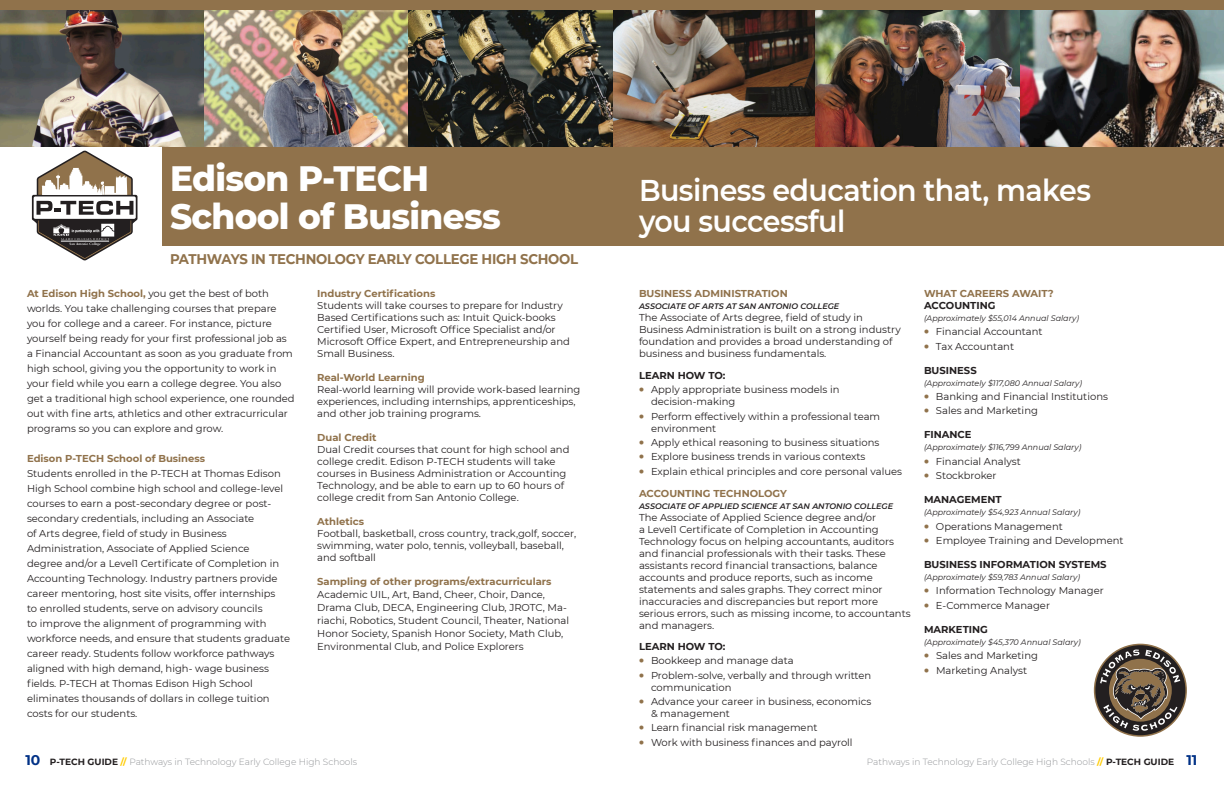
<style>
.page{position:relative;width:1224px;height:792px;background:#fff}
.page>*{position:absolute;margin:0;border:0;box-sizing:border-box;transform-origin:0 0}
.t1{font:800 36px "Montserrat";letter-spacing:-.02em;color:#fff;scale:.95 1}
.t2{font:600 30px "Montserrat";letter-spacing:-.02em;color:#fff;scale:.95 1}
.t3{font:700 14px "Montserrat";letter-spacing:-.02em;color:#90724b;scale:.95 1}
.t4{font:10px/15px "Montserrat";color:#231f20}
.t5{font:700 10px "Montserrat";color:#90724b}
.t6{font:700 10px "Montserrat";color:#231f20}
.t7{font:300 9px "Montserrat";color:#939598}
.t8{font:italic 8px "Montserrat";color:#231f20}
.t9{font:italic 600 8px "Montserrat";color:#231f20}
.s1{font-weight:700;color:#90724b}
.s2{font-weight:900;font-size:12px;color:#90724b}
.s3{font-weight:700;font-size:14px;color:#003186}
.s4{font-weight:700;color:#231f20}
.s5{font-weight:700;color:#fc0}
</style>
<div class="page">
<div style="left:162px;top:145px;width:1062px;height:101px;background:#90724b"></div>
<img style="left:0;top:10px;width:1224px;height:136px">
<div style="left:0;top:0;width:1224px;height:10px;background:#90724b"></div>
<svg style="left:1094px;top:644px;width:93px;height:93px"></svg>
<svg style="left:33px;top:150px;width:103px;height:110px"></svg>
<p class="t1" style="left:170px;top:152px;width:274px">Edison P-TECH</p>
<p class="t1" style="left:170px;top:190px;width:350px">School of Business</p>
<p class="t3" style="left:170px;top:249px;width:431px">PATHWAYS IN TECHNOLOGY EARLY COLLEGE HIGH SCHOOL</p>
<p class="t4" style="left:27px;top:285px;width:269px"><span class="s1">At Edison High School,</span> you get the best of both worlds. You take challenging courses that prepare you for college and a career. For instance, picture yourself being ready for your first professional job as a Financial Accountant as soon as you graduate from high school, giving you the opportunity to work in your field while you earn a college degree. You also get a traditional high school experience, one rounded out with fine arts, athletics and other extracurricular programs so you can explore and grow.</p>
<p class="t5" style="left:27px;top:451px;width:180px">Edison P-TECH School of Business</p>
<p class="t4" style="left:27px;top:465px;width:258px">Students enrolled in the P-TECH at Thomas Edison High School combine high school and college-level courses to earn a post-secondary degree or post&shy;secondary credentials, including an Associate</p>
<p class="t4" style="left:27px;top:525px;width:265px">of Arts degree, field of study in Business Administration, Associate of Applied Science<br>degree and/or a Level1 Certificate of Completion in Accounting Technology. Industry partners provide career mentoring, host site visits, offer internships<br>to enrolled students, serve on advisory councils<br>to improve the alignment of programming with workforce needs, and ensure that students graduate career ready. Students follow workforce pathways aligned with high demand, high- wage business fields. P-TECH at Thomas Edison High School eliminates thousands of dollars in college tuition costs for our students.</p>
<p class="t5" style="left:317px;top:286px;width:120px">Industry Certifications</p>
<p class="t4" style="left:317px;top:299px;width:254px;line-height:12px">Students will take courses to prepare for Industry Based Certifications such as: Intuit Quick-books Certified User, Microsoft Office Specialist and/or Microsoft Office Expert, and Entrepreneurship and Small Business.</p>
<p class="t5" style="left:317px;top:370px;width:109px">Real-World Learning</p>
<p class="t4" style="left:317px;top:383px;width:265px;line-height:12px">Real-world learning will provide work-based learning experiences, including internships, apprenticeships, and other job training programs.</p>
<p class="t5" style="left:317px;top:430px;width:61px">Dual Credit</p>
<p class="t4" style="left:317px;top:443px;width:254px;line-height:12px">Dual Credit courses that count for high school and college credit. Edison P-TECH students will take courses in Business Administration or Accounting Technology, and be able to earn up to 60 hours of college credit from San Antonio College.</p>
<p class="t5" style="left:317px;top:514px;width:48px">Athletics</p>
<p class="t4" style="left:317px;top:527px;width:260px;line-height:12px">Football, basketball, cross country, track,golf, soccer, swimming, water polo, tennis, volleyball, baseball, and softball</p>
<p class="t5" style="left:317px;top:574px;width:236px">Sampling of other programs/extracurriculars</p>
<p class="t4" style="left:317px;top:587px;width:253px;line-height:13px">Academic UIL, Art, Band, Cheer, Choir, Dance, Drama Club, DECA, Engineering Club, JROTC, Ma&shy;riachi, Robotics, Student Council, Theater, National Honor Society, Spanish Honor Society, Math Club, Environmental Club, and Police Explorers</p>
<p class="t2" style="left:639px;top:169px;width:477px">Business education that, makes</p>
<p class="t2" style="left:639px;top:200px;width:219px">you successful</p>
<p class="t5" style="left:639px;top:286px;width:150px">BUSINESS ADMINISTRATION</p>
<p class="t9" style="left:639px;top:300px;width:202px">ASSOCIATE OF ARTS AT SAN ANTONIO COLLEGE</p>
<p class="t4" style="left:639px;top:309px;width:225px">The Associate of Arts degree, field of study in</p>
<p class="t4" style="left:639px;top:323px;width:263px;line-height:12px">Business Administration is built on a strong industry foundation and provides a broad understanding of business and business fundamentals.</p>
<p class="t6" style="left:639px;top:368px;width:88px">LEARN HOW TO:</p>
<p class="t4" style="left:639px;top:382px;width:202px"><span class="s2">•</span> Apply appropriate business models in</p>
<p class="t4" style="left:651px;top:394px;width:86px">decision-making</p>
<p class="t4" style="left:639px;top:408px;width:243px"><span class="s2">•</span> Perform effectively within a professional team</p>
<p class="t4" style="left:651px;top:420px;width:67px">environment</p>
<p class="t4" style="left:639px;top:435px;width:242px"><span class="s2">•</span> Apply ethical reasoning to business situations</p>
<p class="t4" style="left:639px;top:449px;width:228px"><span class="s2">•</span> Explore business trends in various contexts</p>
<p class="t4" style="left:639px;top:463px;width:265px"><span class="s2">•</span> Explain ethical principles and core personal values</p>
<p class="t5" style="left:639px;top:486px;width:150px">ACCOUNTING TECHNOLOGY</p>
<p class="t9" style="left:639px;top:500px;width:256px">ASSOCIATE OF APPLIED SCIENCE AT SAN ANTONIO COLLEGE</p>
<p class="t4" style="left:639px;top:511px;width:273px;line-height:12px">The Associate of Applied Science degree and/or<br>a Level1 Certificate of Completion in Accounting Technology focus on helping accountants, auditors and financial professionals with their tasks. These assistants record financial transactions, balance accounts and produce reports, such as income statements and sales graphs. They correct minor inaccuracies and discrepancies but report more serious errors, such as missing income, to accountants and managers.</p>
<p class="t6" style="left:639px;top:639px;width:88px">LEARN HOW TO:</p>
<p class="t4" style="left:639px;top:653px;width:156px"><span class="s2">•</span> Bookkeep and manage data</p>
<p class="t4" style="left:639px;top:667px;width:234px"><span class="s2">•</span> Problem-solve, verbally and through written</p>
<p class="t4" style="left:651px;top:679px;width:82px">communication</p>
<p class="t4" style="left:639px;top:694px;width:234px"><span class="s2">•</span> Advance your career in business, economics</p>
<p class="t4" style="left:651px;top:706px;width:80px">&amp; management</p>
<p class="t4" style="left:639px;top:720px;width:180px"><span class="s2">•</span> Learn financial risk management</p>
<p class="t4" style="left:639px;top:734px;width:215px"><span class="s2">•</span> Work with business finances and payroll</p>
<p class="t5" style="left:924px;top:286px;width:131px">WHAT CAREERS AWAIT?</p>
<p class="t6" style="left:924px;top:298px;width:73px">ACCOUNTING</p>
<p class="t8" style="left:924px;top:313px;width:156px">(Approximately $55,014 Annual Salary)</p>
<p class="t4" style="left:924px;top:324px;width:120px"><span class="s2">•</span> Financial Accountant</p>
<p class="t4" style="left:924px;top:338px;width:92px"><span class="s2">•</span> Tax Accountant</p>
<p class="t6" style="left:924px;top:363px;width:54px">BUSINESS</p>
<p class="t8" style="left:924px;top:377px;width:160px">(Approximately $117,080 Annual Salary)</p>
<p class="t4" style="left:924px;top:389px;width:185px"><span class="s2">•</span> Banking and Financial Institutions</p>
<p class="t4" style="left:924px;top:403px;width:115px"><span class="s2">•</span> Sales and Marketing</p>
<p class="t6" style="left:924px;top:428px;width:49px">FINANCE</p>
<p class="t8" style="left:924px;top:442px;width:159px">(Approximately $116,799 Annual Salary)</p>
<p class="t4" style="left:924px;top:453px;width:98px"><span class="s2">•</span> Financial Analyst</p>
<p class="t4" style="left:924px;top:468px;width:74px"><span class="s2">•</span> Stockbroker</p>
<p class="t6" style="left:924px;top:493px;width:79px">MANAGEMENT</p>
<p class="t8" style="left:924px;top:507px;width:158px">(Approximately $54,923 Annual Salary)</p>
<p class="t4" style="left:924px;top:518px;width:140px"><span class="s2">•</span> Operations Management</p>
<p class="t4" style="left:924px;top:533px;width:201px"><span class="s2">•</span> Employee Training and Development</p>
<p class="t6" style="left:924px;top:557px;width:184px">BUSINESS INFORMATION SYSTEMS</p>
<p class="t8" style="left:924px;top:572px;width:157px">(Approximately $59,783 Annual Salary)</p>
<p class="t4" style="left:924px;top:583px;width:181px"><span class="s2">•</span> Information Technology Manager</p>
<p class="t4" style="left:924px;top:597px;width:128px"><span class="s2">•</span> E-Commerce Manager</p>
<p class="t6" style="left:924px;top:622px;width:65px">MARKETING</p>
<p class="t8" style="left:924px;top:637px;width:158px">(Approximately $45,370 Annual Salary)</p>
<p class="t4" style="left:924px;top:648px;width:115px"><span class="s2">•</span> Sales and Marketing</p>
<p class="t4" style="left:924px;top:662px;width:105px"><span class="s2">•</span> Marketing Analyst</p>
<p class="t7" style="left:25px;top:756px;width:333px"><span class="s3">10</span> <span class="s4">P-TECH GUIDE</span> <span class="s5">//</span> Pathways in Technology Early College High Schools</p>
<p class="t7" style="left:867px;top:756px;width:332px">Pathways in Technology Early College High Schools <span class="s5">//</span> <span class="s4">P-TECH GUIDE</span> <span class="s3">11</span></p>
</div>
